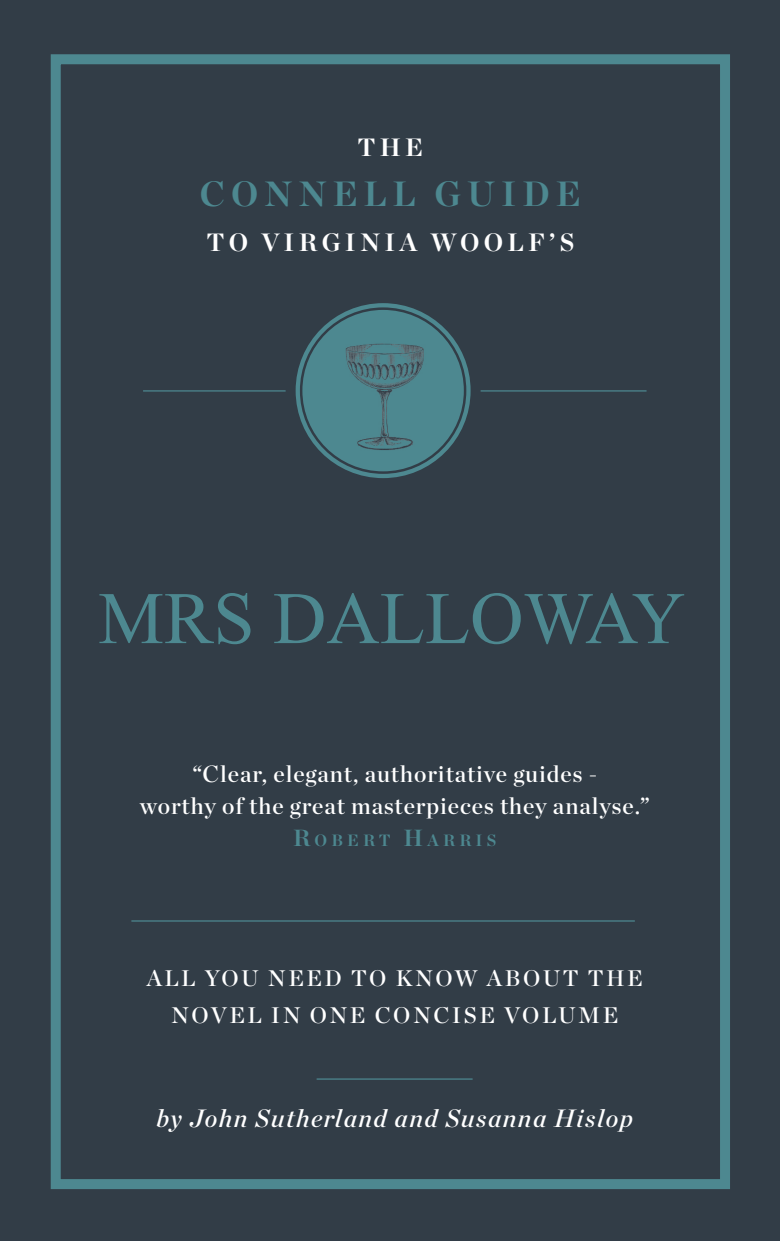
<style>
.page{position:relative;width:780px;height:1241px;background:#fff}
.page>*{position:absolute;margin:0;border:0;box-sizing:border-box;transform-origin:0 0}
.t1{font:74px "Times New Roman";color:#4d8890}
.t2{font:700 35px "Chronicle Display";letter-spacing:.17em;color:#4d8890}
.t3{font:italic 25px "Chronicle Display Semi";letter-spacing:.06em;color:#fff}
.t4{font:700 25px "Chronicle Display";letter-spacing:.17em;color:#fff}
.t5{font:23.25px/31.5px "Chronicle Display Semi";letter-spacing:.04em;color:#fff;text-align:center}
.t6{font:22.5px/37.5px "Chronicle Display Semi";letter-spacing:.11em;color:#fff;text-align:center}
.t7{font:700 16.25px "Chronicle Display";letter-spacing:.255em;color:#4d8890}
.s1{font-size:23.25px}
</style>
<div class="page">
<div style="left:0;top:0;width:780px;height:1240px;background:#323d47"></div>
<div style="left:51px;top:54px;width:679px;height:1134px;border:10px solid #4d8890"></div>
<hr style="left:143px;top:390px;width:503px;height:1px;background:#4d8890">
<svg style="left:290px;top:298px;width:185px;height:185px;fill:#4d8890"></svg>
<div style="left:285px;top:293px;width:195px;height:195px;border:10px solid #323d47;border-radius:50%"></div>
<hr style="left:131px;top:920px;width:503px;height:1px;background:#4d8890">
<hr style="left:316px;top:1078px;width:156px;height:1px;background:#4d8890">
<div style="left:315px;top:322px;width:139px;height:139px;background:#4d8890;border-radius:50%"></div>
<img style="left:338px;top:338px;width:93px;height:117px">
<p class="t4" style="left:357px;top:127px;width:67px">THE</p>
<h2 class="t2" style="left:200px;top:165px;width:382px">CONNELL GUIDE</h2>
<p class="t4" style="left:206px;top:222px;width:369px">TO VIRGINIA WOOLF’S</p>
<h1 class="t1" style="left:98px;top:568px;width:588px">MRS DALLOWAY</h1>
<p class="t5" style="left:140px;top:756px;width:511px">“Clear, elegant, authoritative guides -<br>worthy of the great masterpieces they analyse.”</p>
<p class="t7" style="left:293px;top:827px;width:205px"><span class="s1">R</span>OBERT <span class="s1">H</span>ARR IS</p>
<p class="t6" style="left:147px;top:957px;width:498px">ALL YOU NEED TO KNOW ABOUT THE<br>NOVEL IN ONE CONCISE VOLUME</p>
<p class="t3" style="left:156px;top:1098px;width:478px">by John Sutherland and Susanna Hislop</p>
</div>
